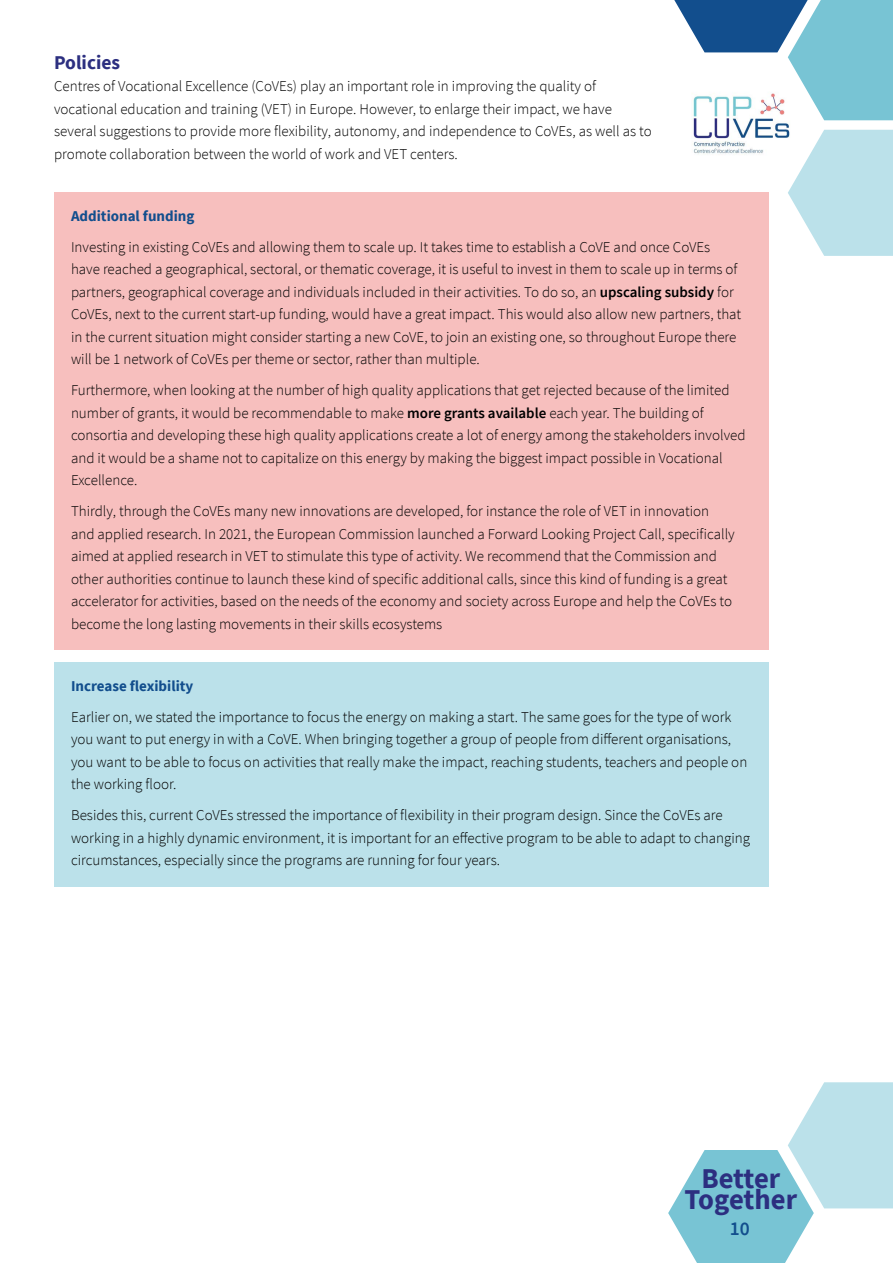
<style>
.page{position:relative;width:893px;height:1263px;background:#fff}
.page>*{position:absolute;margin:0;border:0;box-sizing:border-box;transform-origin:0 0}
.t1{font:700 28.65px/21.5px "Source Sans Pro";letter-spacing:-.005em;color:#2c2f80;text-align:center}
.t2{font:700 19.5px "Source Sans Pro";color:#2c2f80}
.t3{font:600 19.5px "Source Sans Pro";color:#124e8d}
.t4{font:300 15px/22.5px "Source Sans Pro";color:#000}
.t5{font:700 15px "Source Sans Pro";color:#124e8d}
.s1{font-weight:600}
</style>
<div class="page">
<svg style="left:668px;top:1082px;width:225px;height:181px"></svg>
<svg style="left:54px;top:0;width:839px;height:256px"></svg>
<div style="left:54px;top:223px;width:714px;height:144px;background:#f7bfbe"></div>
<div style="left:54px;top:367px;width:714px;height:121px;background:#f7bfbe"></div>
<div style="left:54px;top:488px;width:714px;height:161px;background:#f7bfbe"></div>
<div style="left:54px;top:662px;width:714px;height:31px;background:#bbe1ea"></div>
<div style="left:54px;top:693px;width:714px;height:99px;background:#bbe1ea"></div>
<div style="left:54px;top:792px;width:714px;height:94px;background:#bbe1ea"></div>
<h2 class="t2" style="left:54px;top:49px;width:68px">Policies</h2>
<p class="t4" style="left:54px;top:75px;width:599px">Centres of Vocational Excellence (CoVEs) play an important role in improving the quality of vocational education and training (VET) in Europe. However, to enlarge their impact, we have several suggestions to provide more flexibility, autonomy, and independence to CoVEs, as well as to promote collaboration between the world of work and VET centers.</p>
<p class="t5" style="left:71px;top:206px;width:125px">Additional funding</p>
<p class="t4" style="left:71px;top:235px;width:672px">Investing in existing CoVEs and allowing them to scale up. It takes time to establish a CoVE and once CoVEs have reached a geographical, sectoral, or thematic coverage, it is useful to invest in them to scale up in terms of partners, geographical coverage and individuals included in their activities. To do so, an <span class="s1">upscaling subsidy</span> for CoVEs, next to the current start-up funding, would have a great impact. This would also allow new partners, that in the current situation might consider starting a new CoVE, to join an existing one, so throughout Europe there will be 1 network of CoVEs per theme or sector, rather than multiple.</p>
<p class="t4" style="left:71px;top:379px;width:676px">Furthermore, when looking at the number of high quality applications that get rejected because of the limited number of grants, it would be recommendable to make <span class="s1">more grants available</span> each year. The building of consortia and developing these high quality applications create a lot of energy among the stakeholders involved and it would be a shame not to capitalize on this energy by making the biggest impact possible in Vocational Excellence.</p>
<p class="t4" style="left:71px;top:500px;width:665px">Thirdly, through the CoVEs many new innovations are developed, for instance the role of VET in innovation and applied research. In 2021, the European Commission launched a Forward Looking Project Call, specifically aimed at applied research in VET to stimulate this type of activity. We recommend that the Commission and other authorities continue to launch these kind of specific additional calls, since this kind of funding is a great accelerator for activities, based on the needs of the economy and society across Europe and help the CoVEs to become the long lasting movements in their skills ecosystems</p>
<p class="t5" style="left:71px;top:676px;width:124px">Increase flexibility</p>
<p class="t4" style="left:71px;top:705px;width:678px">Earlier on, we stated the importance to focus the energy on making a start. The same goes for the type of work you want to put energy in with a CoVE. When bringing together a group of people from different organisations, you want to be able to focus on activities that really make the impact, reaching students, teachers and people on the working floor.</p>
<p class="t4" style="left:71px;top:804px;width:681px">Besides this, current CoVEs stressed the importance of flexibility in their program design. Since the CoVEs are working in a highly dynamic environment, it is important for an effective program to be able to adapt to changing circumstances, especially since the programs are running for four years.</p>
<h1 class="t1" style="left:685px;top:1167px;width:114px">Better<br>Together</h1>
<h2 class="t3" style="left:730px;top:1216px;width:22px">10</h2>
</div>
